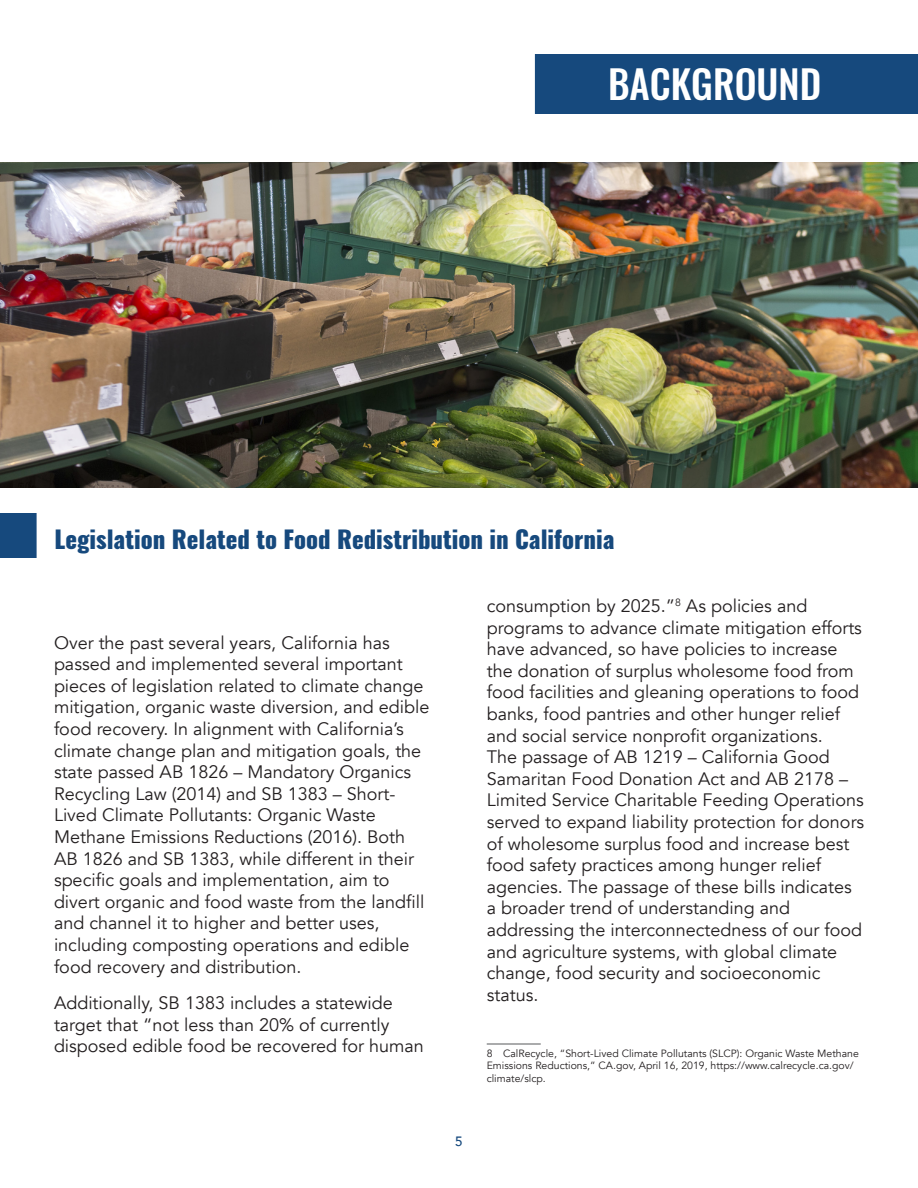
<style>
.page{position:relative;width:918px;height:1188px;background:#fff}
.page>*{position:absolute;margin:0;border:0;box-sizing:border-box;transform-origin:0 0}
.t1{font:500 39px "Oswald";color:#fff}
.t2{font:800 24px "Oswald";color:#16497d}
.t3{font:18px/21.6px "Avenir";color:#231f20}
.t4{font:500 13.5px "Avenir";color:#16497d}
.t5{font:10.5px/12.6px "Avenir";color:#231f20}
</style>
<div class="page">
<div style="left:0;top:513px;width:37px;height:45px;background:#16497d"></div>
<hr style="left:487px;top:1044px;width:54px;height:1px;background:#57585a">
<div style="left:535px;top:54px;width:383px;height:60px;background:#16497d"></div>
<img style="left:0;top:162px;width:918px;height:326px">
<h1 class="t1" style="left:608px;top:56px;width:215px">BACKGROUND</h1>
<h2 class="t2" style="left:55px;top:522px;width:561px">Legislation Related to Food Redistribution in California</h2>
<p class="t3" style="left:54px;top:632px;width:377px">Over the past several years, California has passed and implemented several important pieces of legislation related to climate change mitigation, organic waste diversion, and edible food recovery. In alignment with California’s climate change plan and mitigation goals, the state passed AB 1826 – Mandatory Organics Recycling Law (2014) and SB 1383 – Short-Lived Climate Pollutants: Organic Waste Methane Emissions Reductions (2016). Both AB 1826 and SB 1383, while different in their specific goals and implementation, aim to divert organic and food waste from the landfill and channel it to higher and better uses, including composting operations and edible food recovery and distribution.</p>
<p class="t3" style="left:54px;top:993px;width:371px">Additionally, SB 1383 includes a statewide target that “not less than 20% of currently disposed edible food be recovered for human</p>
<p class="t4" style="left:455px;top:1130px;width:9px">5</p>
<p class="t3" style="left:487px;top:595px;width:379px">consumption by 2025.”<sup>8</sup> As policies and programs to advance climate mitigation efforts have advanced, so have policies to increase the donation of surplus wholesome food from food facilities and gleaning operations to food banks, food pantries and other hunger relief and social service nonprofit organizations.<br>The passage of AB 1219 – California Good Samaritan Food Donation Act and AB 2178 – Limited Service Charitable Feeding Operations served to expand liability protection for donors of wholesome surplus food and increase best food safety practices among hunger relief agencies. The passage of these bills indicates a broader trend of understanding and addressing the interconnectedness of our food and agriculture systems, with global climate change, food security and socioeconomic status.</p>
<p class="t5" style="left:487px;top:1047px;width:374px">8 CalRecycle, “Short-Lived Climate Pollutants (SLCP): Organic Waste Methane<br>Emissions Reductions,” CA.gov, April 16, 2019, https://www.calrecycle.ca.gov/ climate/slcp.</p>
</div>
